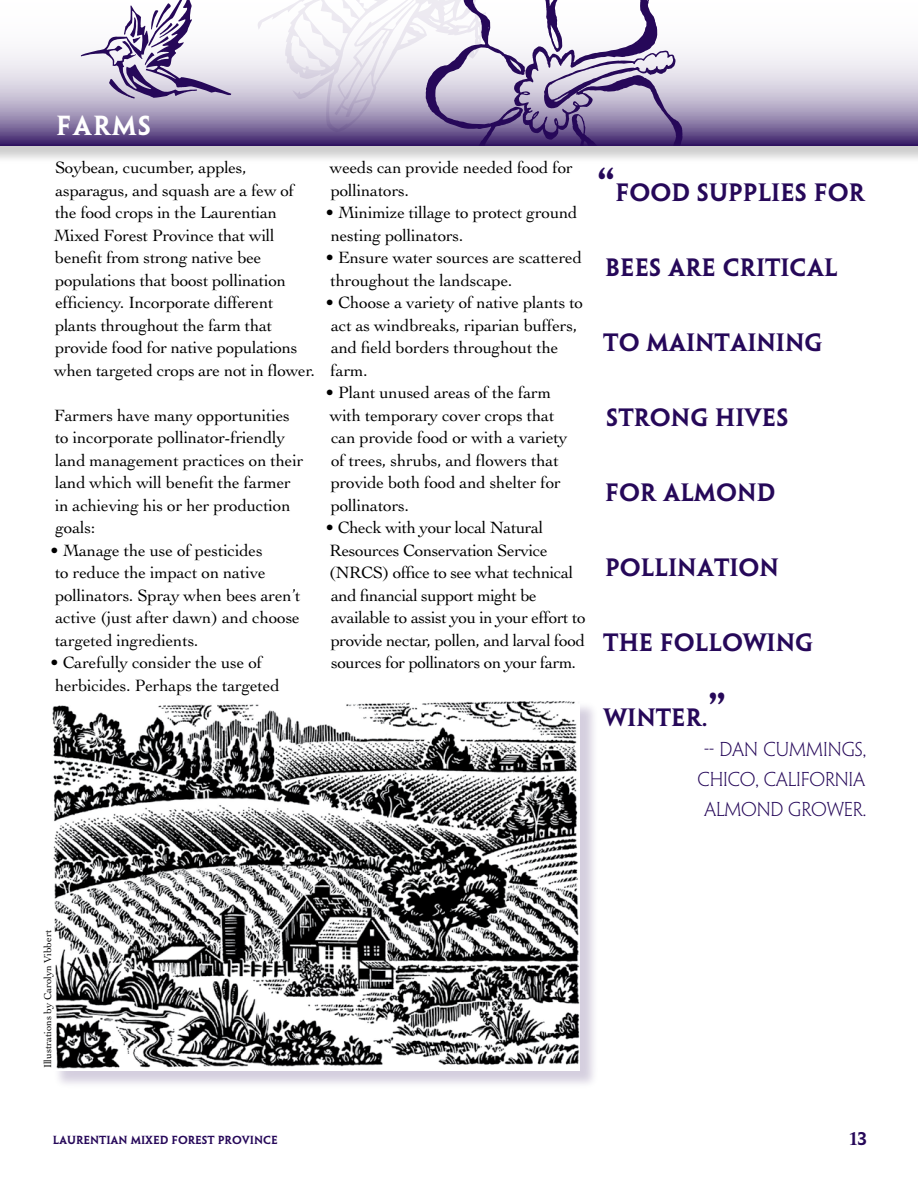
<style>
.page{position:relative;width:918px;height:1188px;background:#fff}
.page>*{position:absolute;margin:0;border:0;box-sizing:border-box;transform-origin:0 0}
.t1{font:24.75px "Penumbra MM";letter-spacing:.05em;color:#fff}
.t2{font:22.5px "Penumbra MM";color:#260859}
.t3{font:18px/30px "Penumbra MM";letter-spacing:-.01em;color:#260859;text-align:center}
.t4{font:17.25px/22.5px "Cochin";letter-spacing:-.01em;color:#000}
.t5{font:16.5px "Penumbra MM";color:#260859}
.t6{font:10.5px "Penumbra MM";letter-spacing:-.005em;color:#260859}
.t7{font:10.5px "Cochin";letter-spacing:-.005em;color:#000}
.s1{font-size:42.75px}
</style>
<div class="page">
<div style="left:0;top:0;width:918px;height:166px;background:#000;opacity:.2"></div>
<svg style="left:0;top:0;width:918px;height:146px"></svg>
<svg style="left:248px;top:0;width:435px;height:145px"></svg>
<svg style="left:80px;top:0;width:151px;height:99px"></svg>
<div style="left:53px;top:700px;width:546px;height:391px;background:#260859;opacity:.2"></div>
<img style="left:52px;top:700px;width:528px;height:370px">
<h1 class="t1" style="left:56px;top:111px;width:97px">FARMS</h1>
<p class="t4" style="left:54px;top:157px;width:263px">Soybean, cucumber, apples, asparagus, and squash are a few of the food crops in the Laurentian Mixed Forest Province that will benefit from strong native bee populations that boost pollination efficiency. Incorporate different plants throughout the farm that provide food for native populations when targeted crops are not in flower.</p>
<p class="t4" style="left:54px;top:404px;width:251px">Farmers have many opportunities to incorporate pollinator-friendly land management practices on their land which will benefit the farmer in achieving his or her production goals:</p>
<p class="t4" style="left:50px;top:539px;width:252px">• Manage the use of pesticides<br>to reduce the impact on native pollinators. Spray when bees aren’t active (just after dawn) and choose targeted ingredients.</p>
<p class="t4" style="left:50px;top:652px;width:231px">• Carefully consider the use of herbicides. Perhaps the targeted</p>
<p class="t4" style="left:330px;top:157px;width:245px">weeds can provide needed food for pollinators.</p>
<p class="t4" style="left:326px;top:202px;width:253px">• Minimize tillage to protect ground nesting pollinators.</p>
<p class="t4" style="left:326px;top:247px;width:258px">• Ensure water sources are scattered throughout the landscape.</p>
<p class="t4" style="left:326px;top:292px;width:259px">• Choose a variety of native plants to act as windbreaks, riparian buffers, and field borders throughout the farm.</p>
<p class="t4" style="left:326px;top:382px;width:243px">• Plant unused areas of the farm with temporary cover crops that can provide food or with a variety of trees, shrubs, and flowers that provide both food and shelter for pollinators.</p>
<p class="t4" style="left:326px;top:517px;width:262px">• Check with your local Natural Re-sources Conservation Service (NRCS) office to see what technical and financial support might be available to assist you in your effort to provide nectar, pollen, and larval food sources for pollinators on your farm.</p>
<h2 class="t2" style="left:597px;top:180px;width:269px"><span class="s1">“</span>FOOD SUPPLIES FOR</h2>
<h2 class="t2" style="left:605px;top:255px;width:234px">BEES ARE CRITICAL</h2>
<h2 class="t2" style="left:603px;top:330px;width:221px">TO MAINTAINING</h2>
<h2 class="t2" style="left:606px;top:405px;width:184px">STRONG HIVES</h2>
<h2 class="t2" style="left:605px;top:480px;width:172px">FOR ALMOND</h2>
<h2 class="t2" style="left:605px;top:555px;width:175px">POLLINATION</h2>
<h2 class="t2" style="left:603px;top:630px;width:212px">THE FOLLOWING</h2>
<h2 class="t2" style="left:604px;top:705px;width:124px">WINTER.<span class="s1">”</span></h2>
<p class="t3" style="left:698px;top:734px;width:170px">-- DAN CUMMINGS,<br>CHICO, CALIFORNIA<br>ALMOND GROWER.</p>
<p class="t7" style="left:42px;top:1068px;width:140px;rotate:-90deg">Illustrations by Carolyn Vibbert</p>
<p class="t6" style="left:53px;top:1134px;width:226px">LAURENTIAN MIXED FOREST PROVINCE</p>
<p class="t5" style="left:850px;top:1129px;width:19px">13</p>
</div>
